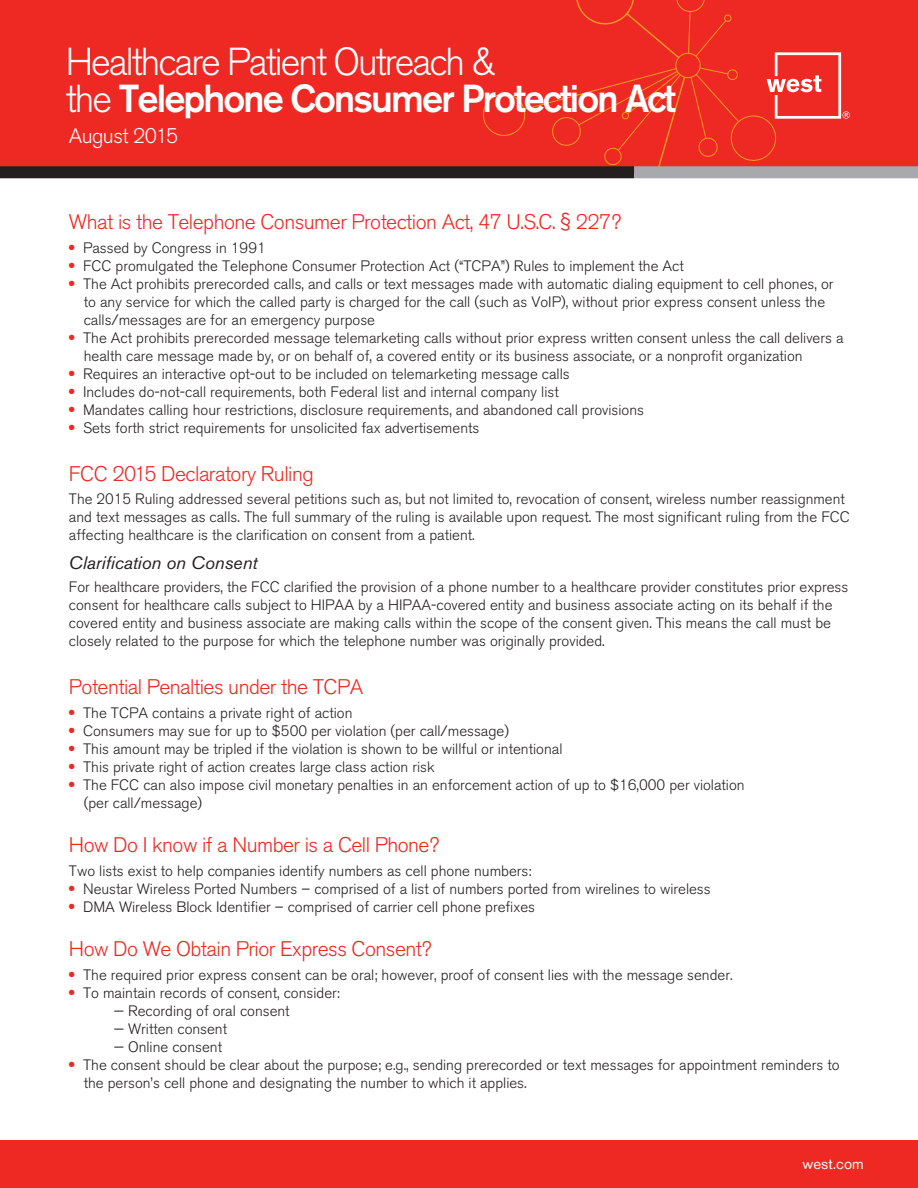
<style>
.page{position:relative;width:918px;height:1188px;background:#fff}
.page>*{position:absolute;margin:0;border:0;box-sizing:border-box;transform-origin:0 0}
.t1{font:500 38.7px/37.5px "Akzidenz Grotesk BE";letter-spacing:-.05em;color:#fff}
.t2{font:300 21px "Akzidenz Grotesk BE";letter-spacing:-.025em;color:#ee2823}
.t3{font:300 21px "Akzidenz Grotesk BE";letter-spacing:-.025em;color:#fff}
.t4{font:italic 18px "Akzidenz Grotesk BE";color:#231f20}
.t5{font:300 15px/18px "Akzidenz Grotesk BE";color:#231f20}
.t6{font:15px "Akzidenz Grotesk BE";color:#fff}
.s1{font-weight:300}
</style>
<div class="page">
<div style="left:0;top:0;width:918px;height:172px;background:#ee2823"></div>
<div style="left:0;top:1141px;width:918px;height:47px;background:#ee2823"></div>
<div style="left:0;top:166px;width:634px;height:12px;background:#231f20"></div>
<div style="left:634px;top:166px;width:284px;height:12px;background:#a8a9ad"></div>
<svg style="left:483px;top:0;width:367px;height:166px"></svg>
<p class="t1" style="left:66px;top:42px;width:612px"><span class="s1">Healthcare Patient Outreach &amp;<br>the</span> Telephone Consumer Protection Act</p>
<p class="t3" style="left:69px;top:124px;width:111px">August 2015</p>
<p class="t2" style="left:69px;top:210px;width:554px">What is the Telephone Consumer Protection Act, 47 U.S.C. § 227?</p>
<p class="t5" style="left:69px;top:239px;width:198px"><sup>●</sup> Passed by Congress in 1991</p>
<p class="t5" style="left:69px;top:257px;width:616px"><sup>●</sup> FCC promulgated the Telephone Consumer Protection Act (“TCPA”) Rules to implement the Act</p>
<p class="t5" style="left:84px;top:275px;width:751px;text-indent:-15px"><sup>●</sup> The Act prohibits prerecorded calls, and calls or text messages made with automatic dialing equipment to cell phones, or to any service for which the called party is charged for the call (such as VoIP), without prior express consent unless the calls/messages are for an emergency purpose</p>
<p class="t5" style="left:84px;top:329px;width:761px;text-indent:-15px"><sup>●</sup> The Act prohibits prerecorded message telemarketing calls without prior express written consent unless the call delivers a health care message made by, or on behalf of, a covered entity or its business associate, or a nonprofit organization</p>
<p class="t5" style="left:69px;top:365px;width:502px"><sup>●</sup> Requires an interactive opt-out to be included on telemarketing message calls</p>
<p class="t5" style="left:69px;top:383px;width:491px"><sup>●</sup> Includes do-not-call requirements, both Federal list and internal company list</p>
<p class="t5" style="left:69px;top:401px;width:577px"><sup>●</sup> Mandates calling hour restrictions, disclosure requirements, and abandoned call provisions</p>
<p class="t5" style="left:69px;top:419px;width:412px"><sup>●</sup> Sets forth strict requirements for unsolicited fax advertisements</p>
<p class="t2" style="left:69px;top:462px;width:246px">FCC 2015 Declaratory Ruling</p>
<p class="t5" style="left:69px;top:490px;width:782px">The 2015 Ruling addressed several petitions such as, but not limited to, revocation of consent, wireless number reassignment and text messages as calls. The full summary of the ruling is available upon request. The most significant ruling from the FCC affecting healthcare is the clarification on consent from a patient.</p>
<p class="t4" style="left:69px;top:552px;width:190px">Clarification on Consent</p>
<p class="t5" style="left:69px;top:578px;width:781px">For healthcare providers, the FCC clarified the provision of a phone number to a healthcare provider constitutes prior express consent for healthcare calls subject to HIPAA by a HIPAA-covered entity and business associate acting on its behalf if the covered entity and business associate are making calls within the scope of the consent given. This means the call must be closely related to the purpose for which the telephone number was originally provided.</p>
<p class="t2" style="left:69px;top:675px;width:296px">Potential Penalties under the TCPA</p>
<p class="t5" style="left:69px;top:704px;width:285px"><sup>●</sup> The TCPA contains a private right of action</p>
<p class="t5" style="left:69px;top:722px;width:442px"><sup>●</sup> Consumers may sue for up to $500 per violation (per call/message)</p>
<p class="t5" style="left:69px;top:740px;width:495px"><sup>●</sup> This amount may be tripled if the violation is shown to be willful or intentional</p>
<p class="t5" style="left:69px;top:758px;width:367px"><sup>●</sup> This private right of action creates large class action risk</p>
<p class="t5" style="left:84px;top:776px;width:662px;text-indent:-15px"><sup>●</sup> The FCC can also impose civil monetary penalties in an enforcement action of up to $16,000 per violation (per call/message)</p>
<p class="t2" style="left:69px;top:833px;width:372px">How Do I know if a Number is a Cell Phone?</p>
<p class="t5" style="left:69px;top:862px;width:464px">Two lists exist to help companies identify numbers as cell phone numbers:</p>
<p class="t5" style="left:69px;top:880px;width:643px"><sup>●</sup> Neustar Wireless Ported Numbers – comprised of a list of numbers ported from wirelines to wireless</p>
<p class="t5" style="left:69px;top:898px;width:468px"><sup>●</sup> DMA Wireless Block Identifier – comprised of carrier cell phone prefixes</p>
<p class="t2" style="left:69px;top:937px;width:364px">How Do We Obtain Prior Express Consent?</p>
<p class="t5" style="left:69px;top:966px;width:665px"><sup>●</sup> The required prior express consent can be oral; however, proof of consent lies with the message sender.</p>
<p class="t5" style="left:69px;top:984px;width:272px"><sup>●</sup> To maintain records of consent, consider:</p>
<p class="t5" style="left:114px;top:1002px;width:177px">— Recording of oral consent</p>
<p class="t5" style="left:114px;top:1020px;width:115px">— Written consent</p>
<p class="t5" style="left:114px;top:1038px;width:110px">— Online consent</p>
<p class="t5" style="left:84px;top:1056px;width:757px;text-indent:-15px"><sup>●</sup> The consent should be clear about the purpose; e.g., sending prerecorded or text messages for appointment reminders to the person’s cell phone and designating the number to which it applies.</p>
<p class="t6" style="left:802px;top:1155px;width:63px">west.com</p>
</div>
